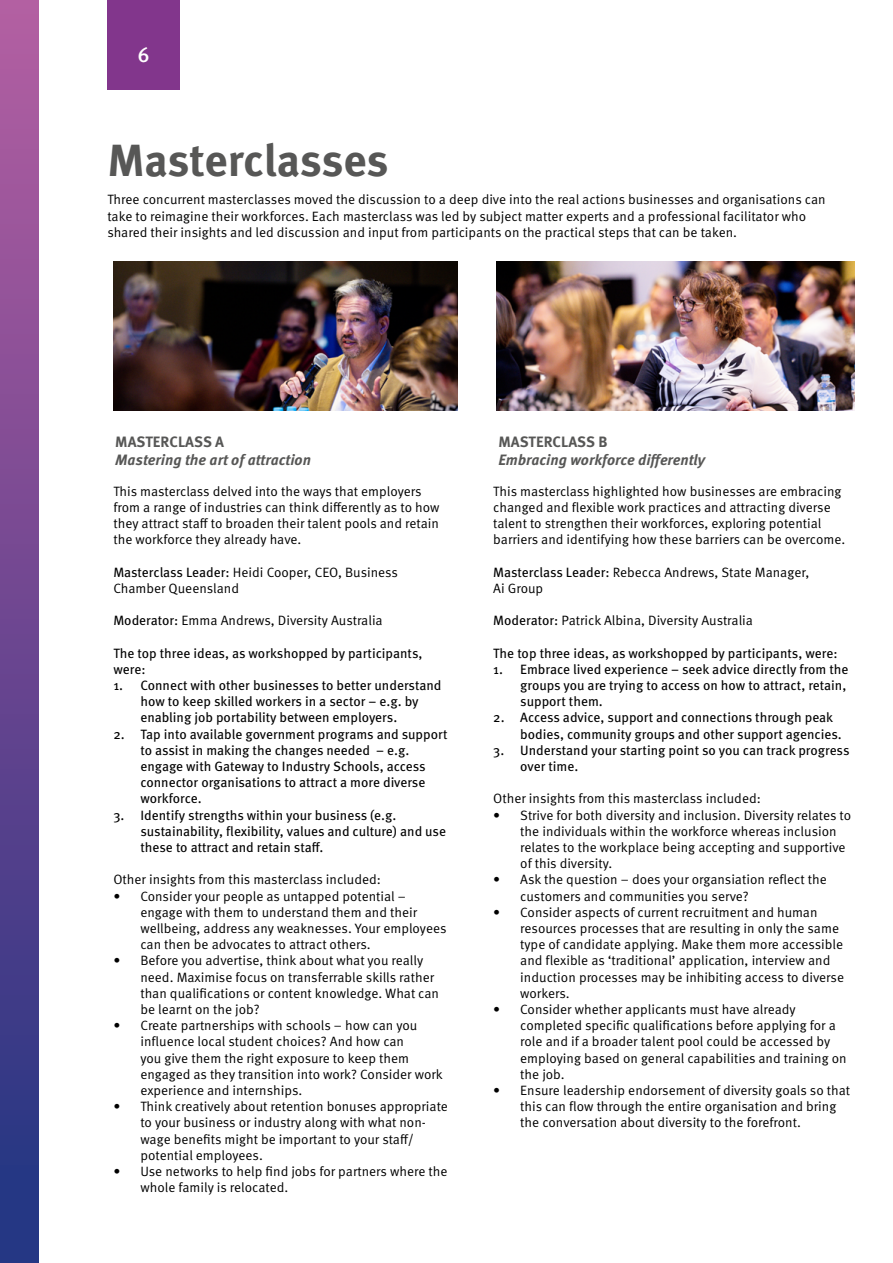
<style>
.page{position:relative;width:893px;height:1263px;background:#fff}
.page>*{position:absolute;margin:0;border:0;box-sizing:border-box;transform-origin:0 0}
.t1{font:700 45px "Meta Pro";letter-spacing:-.005em;color:#575756}
.t2{font:500 21px "Meta Pro";color:#fff}
.t3{font:italic 700 15px "Meta Pro";color:#575756}
.t4{font:700 15px "Meta Pro";color:#575756}
.t5{font:13.5px/16.2px "Meta Pro Norm";color:#000}
.t6{font:13.5px/16.2px "Meta Pro";color:#000}
.s1{font-family:"Meta Pro"}
</style>
<div class="page">
<div style="left:107px;top:0;width:73px;height:90px;background:#82368c"></div>
<div style="left:0;top:0;width:38px;height:1263px;background:linear-gradient(to bottom,#b75da1,#203281)"></div>
<img style="left:113px;top:261px;width:345px;height:149px">
<img style="left:496px;top:261px;width:359px;height:149px">
<h2 class="t2" style="left:138px;top:38px;width:14px">6</h2>
<h1 class="t1" style="left:107px;top:125px;width:283px">Masterclasses</h1>
<p class="t5" style="left:107px;top:191px;width:720px">Three concurrent masterclasses moved the discussion to a deep dive into the real actions businesses and organisations can take to reimagine their workforces. Each masterclass was led by subject matter experts and a professional facilitator who shared their insights and led discussion and input from participants on the practical steps that can be taken.</p>
<p class="t4" style="left:115px;top:430px;width:110px">MASTERCLASS A</p>
<p class="t3" style="left:115px;top:448px;width:197px">Mastering the art of attraction</p>
<p class="t5" style="left:113px;top:482px;width:328px">This masterclass delved into the ways that employers from a range of industries can think differently as to how they attract staff to broaden their talent pools and retain the workforce they already have.</p>
<p class="t5" style="left:113px;top:563px;width:286px"><span class="s1">Masterclass Leader:</span> Heidi Cooper, CEO, Business<br>Chamber Queensland</p>
<p class="t5" style="left:113px;top:611px;width:271px"><span class="s1">Moderator:</span> Emma Andrews, Diversity Australia</p>
<p class="t6" style="left:113px;top:644px;width:311px">The top three ideas, as workshopped by participants, were:</p>
<p class="t6" style="left:140px;top:676px;width:303px;text-indent:-27px">1. Connect with other businesses to better understand how to keep skilled workers in a sector – e.g. by enabling job portability between employers.</p>
<p class="t6" style="left:140px;top:725px;width:309px;text-indent:-27px">2. Tap into available government programs and support to assist in making the changes needed – e.g. engage with Gateway to Industry Schools, access connector organisations to attract a more diverse workforce.</p>
<p class="t6" style="left:140px;top:806px;width:307px;text-indent:-27px">3. Identify strengths within your business (e.g. sustainability, flexibility, values and culture) and use these to attract and retain staff.</p>
<p class="t5" style="left:113px;top:871px;width:269px">Other insights from this masterclass included:</p>
<p class="t5" style="left:140px;top:887px;width:308px;text-indent:-27px">• Consider your people as untapped potential – engage with them to understand them and their wellbeing, address any weaknesses. Your employees can then be advocates to attract others.</p>
<p class="t5" style="left:140px;top:952px;width:300px;text-indent:-27px">• Before you advertise, think about what you really need. Maximise focus on transferrable skills rather than qualifications or content knowledge. What can be learnt on the job?</p>
<p class="t5" style="left:140px;top:1016px;width:304px;text-indent:-27px">• Create partnerships with schools – how can you influence local student choices? And how can<br>you give them the right exposure to keep them engaged as they transition into work? Consider work experience and internships.</p>
<p class="t5" style="left:140px;top:1097px;width:309px;text-indent:-27px">• Think creatively about retention bonuses appropriate to your business or industry along with what non&shy;wage benefits might be important to your staff/ potential employees.</p>
<p class="t5" style="left:140px;top:1162px;width:309px;text-indent:-27px">• Use networks to help find jobs for partners where the whole family is relocated.</p>
<p class="t4" style="left:498px;top:430px;width:111px">MASTERCLASS B</p>
<p class="t3" style="left:498px;top:448px;width:208px">Embracing workforce differently</p>
<p class="t5" style="left:493px;top:482px;width:353px">This masterclass highlighted how businesses are embracing changed and flexible work practices and attracting diverse talent to strengthen their workforces, exploring potential barriers and identifying how these barriers can be overcome.</p>
<p class="t5" style="left:493px;top:563px;width:318px"><span class="s1">Masterclass Leader:</span> Rebecca Andrews, State Manager,<br>Ai Group</p>
<p class="t5" style="left:493px;top:611px;width:261px"><span class="s1">Moderator:</span> Patrick Albina, Diversity Australia</p>
<p class="t6" style="left:493px;top:644px;width:346px">The top three ideas, as workshopped by participants, were:</p>
<p class="t6" style="left:520px;top:660px;width:330px;text-indent:-27px">1. Embrace lived experience – seek advice directly from the groups you are trying to access on how to attract, retain, support them.</p>
<p class="t6" style="left:520px;top:709px;width:323px;text-indent:-27px">2. Access advice, support and connections through peak bodies, community groups and other support agencies.</p>
<p class="t6" style="left:520px;top:741px;width:331px;text-indent:-27px">3. Understand your starting point so you can track progress over time.</p>
<p class="t5" style="left:493px;top:790px;width:269px">Other insights from this masterclass included:</p>
<p class="t5" style="left:520px;top:806px;width:332px;text-indent:-27px">• Strive for both diversity and inclusion. Diversity relates to the individuals within the workforce whereas inclusion relates to the workplace being accepting and supportive of this diversity.</p>
<p class="t5" style="left:520px;top:871px;width:308px;text-indent:-27px">• Ask the question – does your organsiation reflect the customers and communities you serve?</p>
<p class="t5" style="left:520px;top:903px;width:325px;text-indent:-27px">• Consider aspects of current recruitment and human resources processes that are resulting in only the same type of candidate applying. Make them more accessible and flexible as ‘traditional’ application, interview and induction processes may be inhibiting access to diverse workers.</p>
<p class="t5" style="left:520px;top:1000px;width:328px;text-indent:-27px">• Consider whether applicants must have already completed specific qualifications before applying for a role and if a broader talent pool could be accessed by employing based on general capabilities and training on the job.</p>
<p class="t5" style="left:520px;top:1081px;width:331px;text-indent:-27px">• Ensure leadership endorsement of diversity goals so that this can flow through the entire organisation and bring the conversation about diversity to the forefront.</p>
</div>
